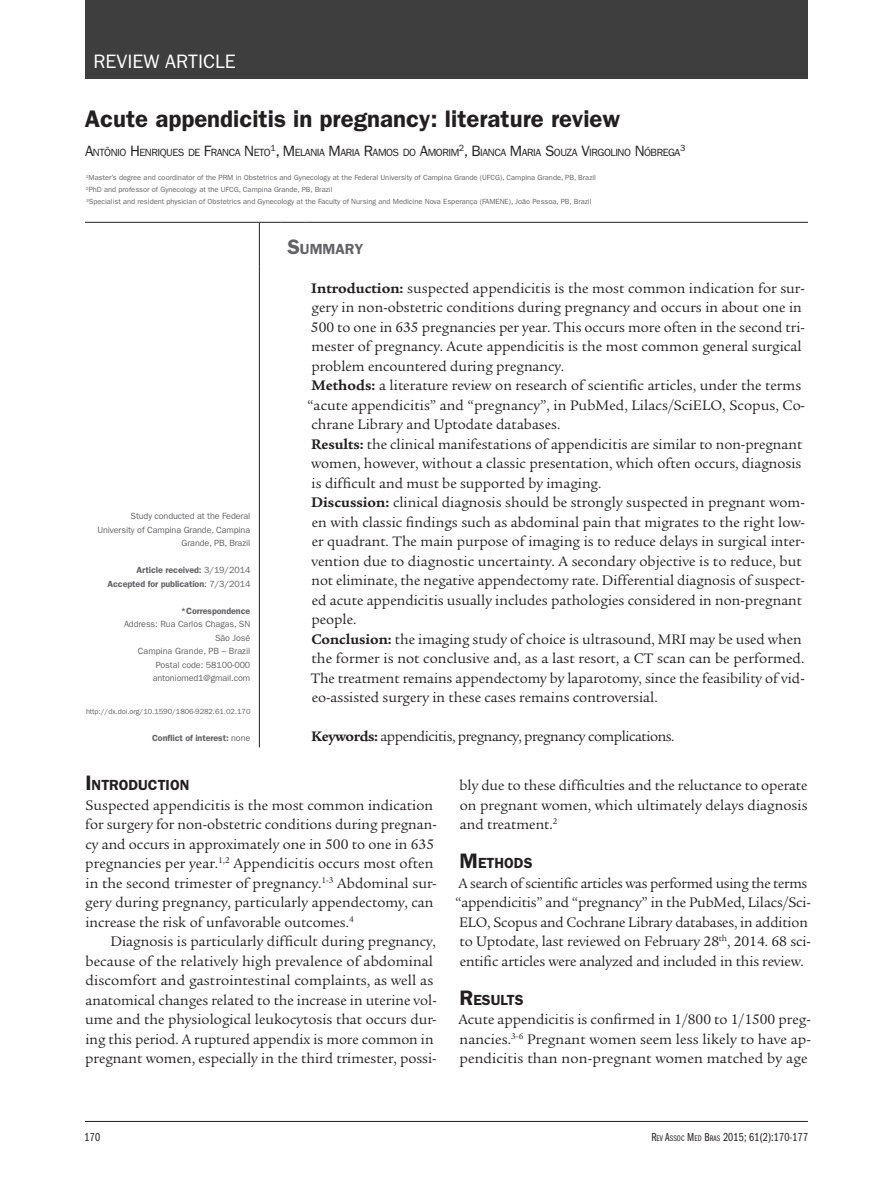
<style>
.page{position:relative;width:893px;height:1191px;background:#fff}
.page>*{position:absolute;margin:0;border:0;box-sizing:border-box;transform-origin:0 0}
.Seção_tit{font:600 24px "ITC Franklin Gothic Std";color:#231f20}
.Seção{font:19.5px "ITC Franklin Gothic Std";color:#fff}
.Texto_s_recuo{font:15px/19.5px "Legacy Serif Std";color:#231f20}
.Texto_c__recuo{font:15px/19.5px "Legacy Serif Std";color:#231f20}
.Texto_s_recuo-2{font:15px "Legacy Serif Std";letter-spacing:-.03em;color:#231f20}
.Tit1{font:600 14.7px "ITC Franklin Gothic Std";color:#231f20}
.t1{font:600 14.7px "ITC Franklin Gothic Std";color:#636366}
.Cabeço_rodapé{font:12px "ITC Franklin Gothic Std Bk Cp";letter-spacing:.01em;color:#231f20}
.Seção_créditos{font:10.5px "ITC Franklin Gothic Std";letter-spacing:-.045em;color:#231f20}
.Info_resumo{font:9px/13.5px "ITC Franklin Gothic Std";letter-spacing:-.01em;color:#636366;text-align:right}
.t2{font:600 9px "ITC Franklin Gothic Std";letter-spacing:-.01em;color:#636366}
.Seção_créditos-2{font:9px "ITC Franklin Gothic Std";color:#231f20}
.Seção_titulação{font:7.5px "ITC Franklin Gothic Std";color:#636366}
.DOI{font:7.5px "ITC Franklin Gothic Std";letter-spacing:-.01em;color:#636366}
.s1{font-size:15px}
.s2{font-size:21px}
.s3{font-weight:400}
.s4{font-weight:700}
.s5{font-size:8.4px}
</style>
<div class="page">
<hr style="left:85px;top:78px;width:723px;height:1px;background:#231f20">
<hr style="left:85px;top:1121px;width:723px;height:1px;background:#231f20">
<div style="left:85px;top:0;width:723px;height:78px;background:#3e3e3f"></div>
<hr style="left:259px;top:222px;width:1px;height:44px;background:#231f20">
<hr style="left:259px;top:271px;width:1px;height:476px;background:#231f20">
<hr style="left:85px;top:222px;width:174px;height:1px;background:#231f20">
<svg style="left:259px;top:222px;width:46px;height:1px"></svg>
<hr style="left:305px;top:222px;width:503px;height:1px;background:#231f20">
<p class="Seção" style="left:94px;top:50px;width:144px">REVIEW ARTICLE</p>
<p class="Seção_tit" style="left:85px;top:104px;width:537px">Acute appendicitis in pregnancy: literature review</p>
<p class="Seção_créditos" style="left:85px;top:146px;width:597px"><span class="s1">A</span>NTÔNIO <span class="s1">H</span> ENRIQUES DE <span class="s1">F</span>RANCA <span class="s1">N</span> ETO<sup>1</sup><span class="s1">, M</span> ELANIA <span class="s1">M</span>ARIA <span class="s1">R</span>AMOS DO <span class="s1">A</span>MORIM<sup>2</sup><span class="s1">, B</span> IANCA <span class="s1">M</span>ARIA <span class="s1">S</span>OUZA <span class="s1">V</span>IRGOLINO <span class="s1">N</span> ÓBREGA</p>
<p class="Seção_créditos-2" style="left:680px;top:143px;width:7px">3</p>
<p class="Seção_titulação" style="left:86px;top:173px;width:512px"><sup>1</sup>Master’s degree and coordinator of the PRM in Obstetrics and Gynecology at the Federal University of Campina Grande (UFCG), Campina Grande, PB, Brazil</p>
<p class="Seção_titulação" style="left:86px;top:185px;width:248px"><sup>2</sup>PhD and professor of Gynecology at the UFCG, Campina Grande, PB, Brazil</p>
<p class="Seção_titulação" style="left:86px;top:197px;width:507px"><sup>3</sup>Specialist and resident physician of Obstetrics and Gynecology at the Faculty of Nursing and Medicine Nova Esperança (FAMENE), João Pessoa, PB, Brazil</p>
<p class="t1" style="left:287px;top:240px;width:77px"><span class="s2">S</span>UMMARY</p>
<p class="Info_resumo" style="left:97px;top:509px;width:154px">Study conducted at the Federal<br>University of Campina Grande, Campina<br>Grande, PB, Brazil</p>
<p class="t2" style="left:136px;top:565px;width:116px">Article received: <span class="s3">3/19/2014</span></p>
<p class="t2" style="left:108px;top:578px;width:145px">Accepted for publication<span class="s3">: 7/3/2014</span></p>
<p class="t2" style="left:181px;top:605px;width:71px">*Correspondence</p>
<p class="Info_resumo" style="left:124px;top:617px;width:128px">Address: Rua Carlos Chagas, SN<br>São José</p>
<p class="Info_resumo" style="left:138px;top:644px;width:114px">Campina Grande, PB – Brazil</p>
<p class="Info_resumo" style="left:156px;top:658px;width:96px">Postal code: 58100-000</p>
<p class="Info_resumo" style="left:153px;top:671px;width:99px">antoniomed1@gmail.com</p>
<p class="DOI" style="left:86px;top:707px;width:166px">http://dx.doi.org/10.1590/1806-9282.61.02.170</p>
<p class="t2" style="left:152px;top:733px;width:100px">Conflict of interest: <span class="s3">none</span></p>
<p class="Texto_s_recuo" style="left:311px;top:278px;width:495px"><span class="s4">Introduction:</span> suspected appendicitis is the most common indication for sur&shy;gery in non-obstetric conditions during pregnancy and occurs in about one in 500 to one in 635 pregnancies per year. This occurs more often in the second tri&shy;mester of pregnancy. Acute appendicitis is the most common general surgical problem encountered during pregnancy.</p>
<p class="Texto_s_recuo" style="left:307px;top:376px;width:499px"><span class="s4">Methods:</span> a literature review on research of scientific articles, under the terms “acute appendicitis” and “pregnancy”, in PubMed, Lilacs/SciELO, Scopus, Co&shy;chrane Library and Uptodate databases.</p>
<p class="Texto_s_recuo" style="left:311px;top:434px;width:493px;text-align:justify"><span class="s4">Results:</span> the clinical manifestations of appendicitis are similar to non-pregnant women, however, without a classic presentation, which often occurs, diagnosis is difficult and must be supported by imaging.</p>
<p class="Texto_s_recuo" style="left:311px;top:493px;width:495px"><span class="s4">Discussion:</span> clinical diagnosis should be strongly suspected in pregnant wom&shy;en with classic findings such as abdominal pain that migrates to the right low&shy;er quadrant. The main purpose of imaging is to reduce delays in surgical inter&shy;vention due to diagnostic uncertainty. A secondary objective is to reduce, but not eliminate, the negative appendectomy rate. Differential diagnosis of suspect&shy;ed acute appendicitis usually includes pathologies considered in non-pregnant people.</p>
<p class="Texto_s_recuo" style="left:311px;top:629px;width:496px"><span class="s4">Conclusion:</span> the imaging study of choice is ultrasound, MRI may be used when the former is not conclusive and, as a last resort, a CT scan can be performed.<br>The treatment remains appendectomy by laparotomy, since the feasibility of vid&shy;eo-assisted surgery in these cases remains controversial.</p>
<p class="Texto_s_recuo-2" style="left:311px;top:728px;width:365px"><span class="s4">Keywords:</span> appendicitis, pregnancy, pregnancy complications.</p>
<p class="Tit1" style="left:85px;top:776px;width:106px"><span class="s2">I</span> NTRODUCTION</p>
<p class="Texto_s_recuo" style="left:85px;top:795px;width:353px">Suspected appendicitis is the most common indication for surgery for non-obstetric conditions during pregnan&shy;cy and occurs in approximately one in 500 to one in 635 pregnancies per year.<sup>1,2</sup> Appendicitis occurs most often in the second trimester of pregnancy.<sup>1-3</sup> Abdominal sur&shy;gery during pregnancy, particularly appendectomy, can increase the risk of unfavorable outcomes.<sup>4</sup></p>
<p class="Texto_c__recuo" style="left:85px;top:931px;width:353px;text-indent:25px">Diagnosis is particularly difficult during pregnancy, because of the relatively high prevalence of abdominal discomfort and gastrointestinal complaints, as well as anatomical changes related to the increase in uterine vol&shy;ume and the physiological leukocytosis that occurs dur&shy;ing this period. A ruptured appendix is more common in pregnant women, especially in the third trimester, possi-</p>
<p class="Texto_c__recuo" style="left:460px;top:775px;width:349px;text-align:justify">bly due to these difficulties and the reluctance to operate on pregnant women, which ultimately delays diagnosis and treatment.<sup>2</sup></p>
<p class="Tit1" style="left:460px;top:854px;width:74px"><span class="s2">M</span>ETHODS</p>
<p class="Texto_s_recuo" style="left:455px;top:873px;width:357px">A search of scientific articles was performed using the terms “appendicitis” and “pregnancy” in the PubMed, Lilacs/Sci-ELO, Scopus and Cochrane Library databases, in addition to Uptodate, last reviewed on February 28<sup>th</sup>, 2014. 68 sci&shy;entific articles were analyzed and included in this review.</p>
<p class="Tit1" style="left:460px;top:991px;width:65px"><span class="s2">R</span>ESULTS</p>
<p class="Texto_s_recuo" style="left:458px;top:1009px;width:354px;text-align:justify">Acute appendicitis is confirmed in 1/800 to 1/1500 preg&shy;nancies.<sup>3-6</sup> Pregnant women seem less likely to have ap&shy;pendicitis than non-pregnant women matched by age</p>
<p class="Cabeço_rodapé" style="left:85px;top:1130px;width:17px">170</p>
<p class="Cabeço_rodapé" style="left:651px;top:1130px;width:158px">R<span class="s5">EV</span> A<span class="s5">SSOC</span> M <span class="s5">ED</span> B<span class="s5">RAS</span> 2015; 61(2):170-177</p>
</div>
